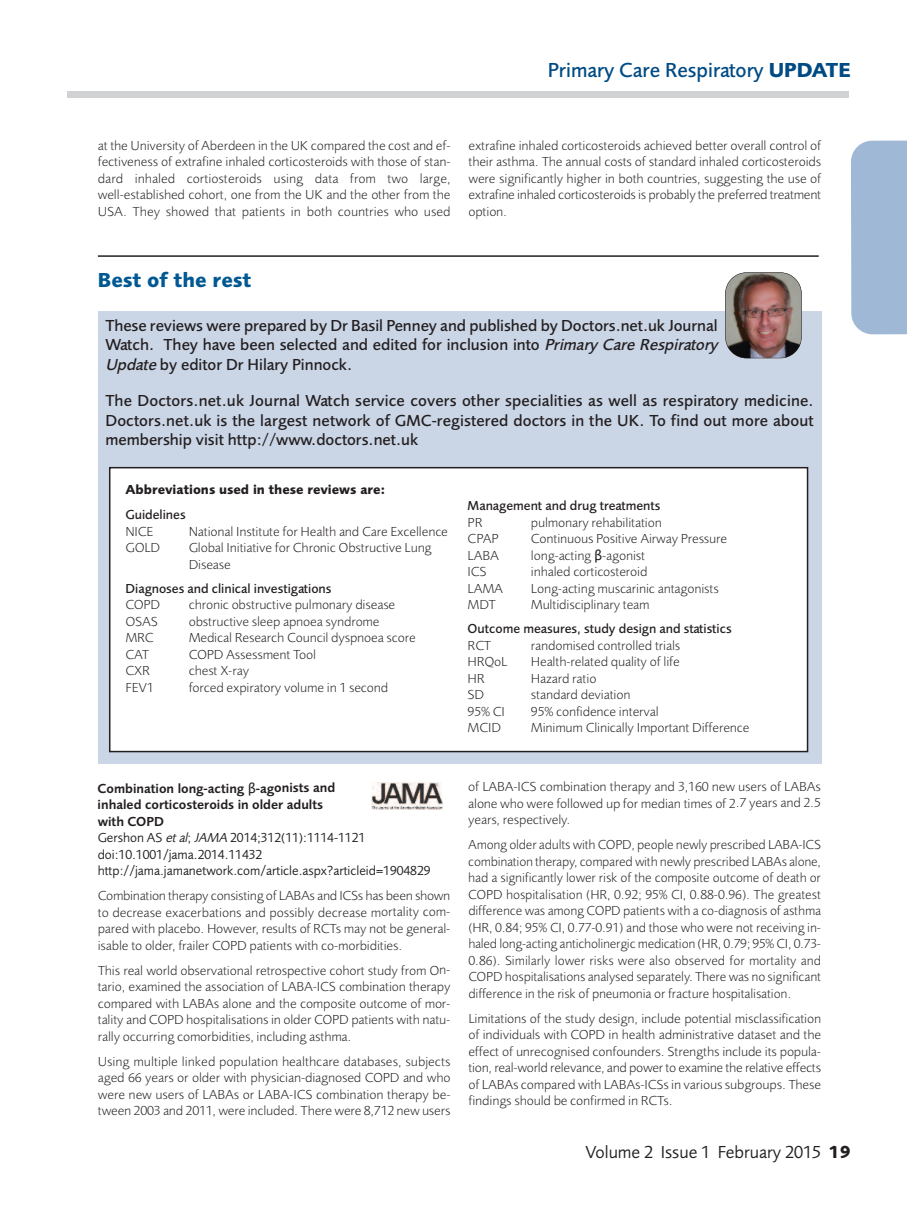
<style>
.page{position:relative;width:919px;height:1217px;background:#fff}
.page>*{position:absolute;margin:0;border:0;box-sizing:border-box;transform-origin:0 0}
.t1{font:500 21px "Foundry Sans";color:#004b84}
.t2{font:700 21px "Foundry Sans";color:#005992}
.t3{font:18px "Foundry Sans";color:#231f20}
.t4{font:500 16.5px/19.5px "Foundry Sans";color:#231f20;text-align:justify}
.t5{font:300 13.5px/16.5px "Foundry Sans";color:#231f20;text-align:justify}
.t6{font:13.5px/16.5px "Foundry Sans";color:#231f20}
.t7{font:500 13.5px "Foundry Sans";color:#231f20}
.t8{font:700 13.5px "Foundry Sans";color:#231f20}
.s1{font-weight:700}
.s2{font-style:italic}
.s3{font-family:"Lucida Grande";font-weight:400}
.s4{font-weight:600}
.s5{font-family:"Lucida Grande"}
</style>
<div class="page">
<div style="left:67px;top:91px;width:782px;height:7px;background:#d1d2d4"></div>
<div style="left:98px;top:311px;width:723px;height:452px;background:#cad5e6"></div>
<hr style="left:98px;top:255px;width:720px;height:2px;background:#231f20">
<div style="left:851px;top:140px;width:55px;height:194px;background:#9fb8d6"></div>
<img style="left:725px;top:272px;width:76px;height:86px;border-radius:21px">
<div style="left:725px;top:272px;width:76px;height:86px;border:1px solid #231f20;border-radius:21px"></div>
<img style="left:372px;top:782px;width:70px;height:27px">
<div style="left:110px;top:467px;width:697px;height:284px;background:#fff"></div>
<div style="left:109px;top:467px;width:699px;height:285px;border:2px solid #231f20"></div>
<h1 class="t1" style="left:547px;top:62px;width:304px">Primary Care Respiratory <span class="s1">UPDATE</span></h1>
<p class="t5" style="left:98px;top:138px;width:354px">at the University of Aberdeen in the UK compared the cost and ef&shy;fectiveness of extrafine inhaled corticosteroids with those of stan&shy;dard inhaled cortiosteroids using data from two large, well-established cohort, one from the UK and the other from the USA. They showed that patients in both countries who used</p>
<p class="t5" style="left:468px;top:138px;width:354px">extrafine inhaled corticosteroids achieved better overall control of their asthma. The annual costs of standard inhaled corticosteroids were significantly higher in both countries, suggesting the use of extrafine inhaled corticosteroids is probably the preferred treatment option.</p>
<h1 class="t2" style="left:98px;top:272px;width:155px">Best of the rest</h1>
<p class="t4" style="left:105px;top:317px;width:613px">These reviews were prepared by Dr Basil Penney and published by Doctors.net.uk Journal Watch. They have been selected and edited for inclusion into <span class="s2">Primary Care Respiratory Update</span>by editor Dr Hilary Pinnock.</p>
<p class="t4" style="left:105px;top:392px;width:709px">The Doctors.net.uk Journal Watch service covers other specialities as well as respiratory medicine.<br>Doctors.net.uk is the largest network of GMC-registered doctors in the UK. To find out more about membership visit http://www.doctors.net.uk</p>
<p class="t8" style="left:125px;top:484px;width:261px">Abbreviations used in these reviews are:</p>
<p class="t7" style="left:125px;top:509px;width:62px">Guidelines</p>
<p class="t5" style="left:125px;top:524px;width:29px">NICE</p>
<p class="t5" style="left:189px;top:524px;width:260px">National Institute for Health and Care Excellence</p>
<p class="t5" style="left:125px;top:540px;width:36px">GOLD</p>
<p class="t5" style="left:189px;top:540px;width:244px">Global Initiative for Chronic Obstructive Lung<br>Disease</p>
<p class="t7" style="left:125px;top:583px;width:207px">Diagnoses and clinical investigations</p>
<p class="t5" style="left:125px;top:597px;width:36px">COPD</p>
<p class="t5" style="left:189px;top:597px;width:208px">chronic obstructive pulmonary disease</p>
<p class="t5" style="left:125px;top:614px;width:34px">OSAS</p>
<p class="t5" style="left:189px;top:614px;width:192px">obstructive sleep apnoea syndrome</p>
<p class="t5" style="left:125px;top:630px;width:30px">MRC</p>
<p class="t5" style="left:189px;top:630px;width:228px">Medical Research Council dyspnoea score</p>
<p class="t5" style="left:125px;top:647px;width:25px">CAT</p>
<p class="t5" style="left:189px;top:647px;width:129px">COPD Assessment Tool</p>
<p class="t5" style="left:125px;top:663px;width:26px">CXR</p>
<p class="t5" style="left:189px;top:663px;width:62px">chest X-ray</p>
<p class="t5" style="left:125px;top:680px;width:30px">FEV1</p>
<p class="t5" style="left:189px;top:680px;width:201px">forced expiratory volume in 1 second</p>
<p class="t7" style="left:467px;top:500px;width:194px">Management and drug treatments</p>
<p class="t5" style="left:467px;top:515px;width:16px">PR</p>
<p class="t5" style="left:531px;top:515px;width:132px">pulmonary rehabilitation</p>
<p class="t5" style="left:467px;top:531px;width:32px">CPAP</p>
<p class="t5" style="left:531px;top:531px;width:198px">Continuous Positive Airway Pressure</p>
<p class="t5" style="left:467px;top:548px;width:33px">LABA</p>
<p class="t5" style="left:531px;top:548px;width:116px">long-acting <span class="s3">β</span>-agonist</p>
<p class="t5" style="left:467px;top:564px;width:20px">ICS</p>
<p class="t5" style="left:531px;top:564px;width:118px">inhaled corticosteroid</p>
<p class="t5" style="left:467px;top:581px;width:37px">LAMA</p>
<p class="t5" style="left:531px;top:581px;width:189px">Long-acting muscarinic antagonists</p>
<p class="t5" style="left:467px;top:597px;width:30px">MDT</p>
<p class="t5" style="left:531px;top:597px;width:120px">Multidisciplinary team</p>
<p class="t7" style="left:467px;top:623px;width:265px">Outcome measures, study design and statistics</p>
<p class="t5" style="left:467px;top:638px;width:25px">RCT</p>
<p class="t5" style="left:531px;top:638px;width:151px">randomised controlled trials</p>
<p class="t5" style="left:467px;top:654px;width:41px">HRQoL</p>
<p class="t5" style="left:531px;top:654px;width:150px">Health-related quality of life</p>
<p class="t5" style="left:467px;top:671px;width:18px">HR</p>
<p class="t5" style="left:531px;top:671px;width:67px">Hazard ratio</p>
<p class="t5" style="left:467px;top:687px;width:18px">SD</p>
<p class="t5" style="left:531px;top:687px;width:101px">standard deviation</p>
<p class="t5" style="left:467px;top:704px;width:39px">95% CI</p>
<p class="t5" style="left:531px;top:704px;width:129px">95% confidence interval</p>
<p class="t5" style="left:467px;top:720px;width:35px">MCID</p>
<p class="t5" style="left:531px;top:720px;width:220px">Minimum Clinically Important Difference</p>
<p class="t6" style="left:98px;top:780px;width:334px"><span class="s4">Combination long-acting</span> <span class="s5">β</span><span class="s4">-agonists and<br>inhaled corticosteroids in older adults<br>with COPD<br></span>Gershon AS <span class="s2">etal</span>; <span class="s2">JAMA</span>2014;312(11):1114-1121 doi:10.1001/jama.2014.11432 http://jama.jamanetwork.com/article.aspx?articleid=1904829</p>
<p class="t5" style="left:98px;top:888px;width:354px">Combination therapy consisting of LABAs and ICSs has been shown to decrease exacerbations and possibly decrease mortality com&shy;pared with placebo. However, results of RCTs may not be general&shy;isable to older, frailer COPD patients with co-morbidities.</p>
<p class="t5" style="left:98px;top:962px;width:354px">This real world observational retrospective cohort study from On&shy;tario, examined the association of LABA-ICS combination therapy compared with LABAs alone and the composite outcome of mor&shy;tality and COPD hospitalisations in older COPD patients with natu&shy;rally occurring comorbidities, including asthma.</p>
<p class="t5" style="left:98px;top:1053px;width:354px">Using multiple linked population healthcare databases, subjects aged 66 years or older with physician-diagnosed COPD and who were new users of LABAs or LABA-ICS combination therapy be&shy;tween 2003 and 2011, were included. There were 8,712 new users</p>
<p class="t5" style="left:468px;top:779px;width:354px">of LABA-ICS combination therapy and 3,160 new users of LABAs alone who were followed up for median times of 2.7 years and 2.5 years, respectively.</p>
<p class="t5" style="left:468px;top:837px;width:354px">Among older adults with COPD, people newly prescribed LABA-ICS combination therapy, compared with newly prescribed LABAs alone, had a significantly lower risk of the composite outcome of death or COPD hospitalisation (HR, 0.92; 95% CI, 0.88-0.96). The greatest difference was among COPD patients with a co-diagnosis of asthma (HR, 0.84; 95% CI, 0.77-0.91) and those who were not receiving in&shy;haled long-acting anticholinergic medication (HR, 0.79; 95% CI, 0.73- 0.86). Similarly lower risks were also observed for mortality and COPD hospitalisations analysed separately. There was no significant difference in the risk of pneumonia or fracture hospitalisation.</p>
<p class="t5" style="left:468px;top:1011px;width:354px">Limitations of the study design, include potential misclassification of individuals with COPD in health administrative dataset and the effect of unrecognised confounders. Strengths include its popula&shy;tion, real-world relevance, and power to examine the relative effects of LABAs compared with LABAs-ICSs in various subgroups. These findings should be confirmed in RCTs.</p>
<h2 class="t3" style="left:585px;top:1144px;width:267px">Volume 2 Issue 1 February 2015 <span class="s1">19</span></h2>
</div>
